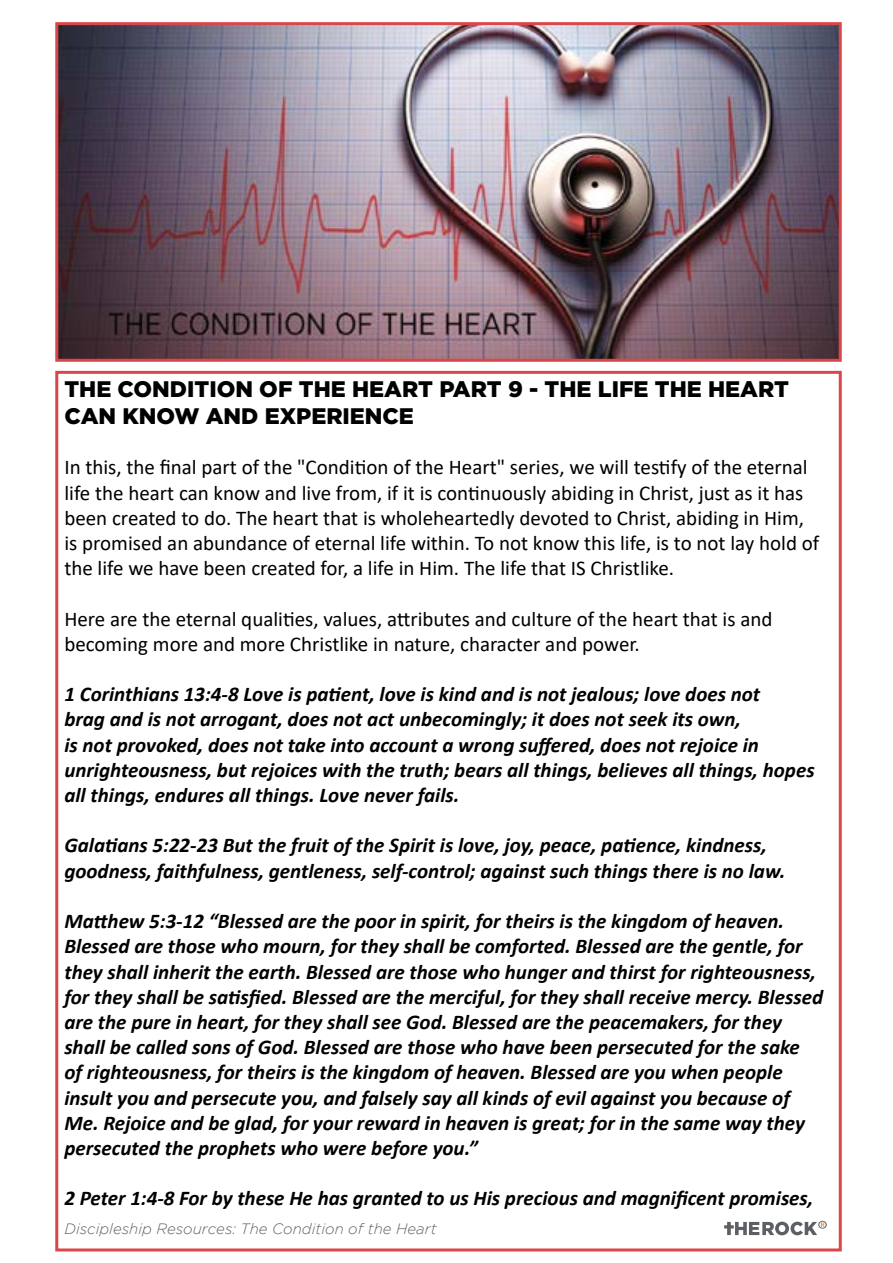
<style>
.page{position:relative;width:893px;height:1263px;background:#fff}
.page>*{position:absolute;margin:0;border:0;box-sizing:border-box;transform-origin:0 0}
.t1{font:900 22.5px/27px "Gotham";color:#000}
.t2{font:italic 700 21px/25.2px "Calibri";color:#000}
.t3{font:21px/25.2px "Calibri";color:#000}
.t4{font:italic 300 15px "Gotham";color:#636466}
</style>
<div class="page">
<img style="left:59px;top:26px;width:779px;height:332px">
<div style="left:55px;top:22px;width:787px;height:340px;border:3px solid #da474b"></div>
<svg style="left:724px;top:1221px;width:103px;height:14px"></svg>
<p class="t1" style="left:64px;top:375px;width:726px">THE CONDITION OF THE HEART PART 9 - THE LIFE THE HEART<br>CAN KNOW AND EXPERIENCE</p>
<p class="t3" style="left:64px;top:454px;width:756px">In this, the final part of the "Condition of the Heart" series, we will testify of the eternal life the heart can know and live from, if it is continuously abiding in Christ, just as it has been created to do. The heart that is wholeheartedly devoted to Christ, abiding in Him, is promised an abundance of eternal life within. To not know this life, is to not lay hold of the life we have been created for, a life in Him. The life that IS Christlike.</p>
<p class="t3" style="left:64px;top:605px;width:710px">Here are the eternal qualities, values, attributes and culture of the heart that is and becoming more and more Christlike in nature, character and power.</p>
<p class="t2" style="left:64px;top:681px;width:752px">1 Corinthians 13:4-8 Love is patient, love is kind and is not jealous; love does not<br>brag and is not arrogant, does not act unbecomingly; it does not seek its own,<br>is not provoked, does not take into account a wrong suffered, does not rejoice in unrighteousness, but rejoices with the truth; bears all things, believes all things, hopes all things, endures all things. Love never fails.</p>
<p class="t2" style="left:64px;top:832px;width:722px">Galatians 5:22-23 But the fruit of the Spirit is love, joy, peace, patience, kindness, goodness, faithfulness, gentleness, self-control; against such things there is no law.</p>
<p class="t2" style="left:64px;top:908px;width:760px">Matthew 5:3-12 “Blessed are the poor in spirit, for theirs is the kingdom of heaven.<br>Blessed are those who mourn, for they shall be comforted. Blessed are the gentle, for they shall inherit the earth. Blessed are those who hunger and thirst for righteousness, for they shall be satisfied. Blessed are the merciful, for they shall receive mercy. Blessed are the pure in heart, for they shall see God. Blessed are the peacemakers, for they shall be called sons of God. Blessed are those who have been persecuted for the sake<br>of righteousness, for theirs is the kingdom of heaven. Blessed are you when people insult you and persecute you, and falsely say all kinds of evil against you because of Me. Rejoice and be glad, for your reward in heaven is great; for in the same way they persecuted the prophets who were before you.”</p>
<p class="t2" style="left:64px;top:1185px;width:750px">2 Peter 1:4-8 For by these He has granted to us His precious and magnificent promises,</p>
<p class="t4" style="left:65px;top:1220px;width:374px">Discipleship Resources: The Condition of the Heart</p>
</div>
